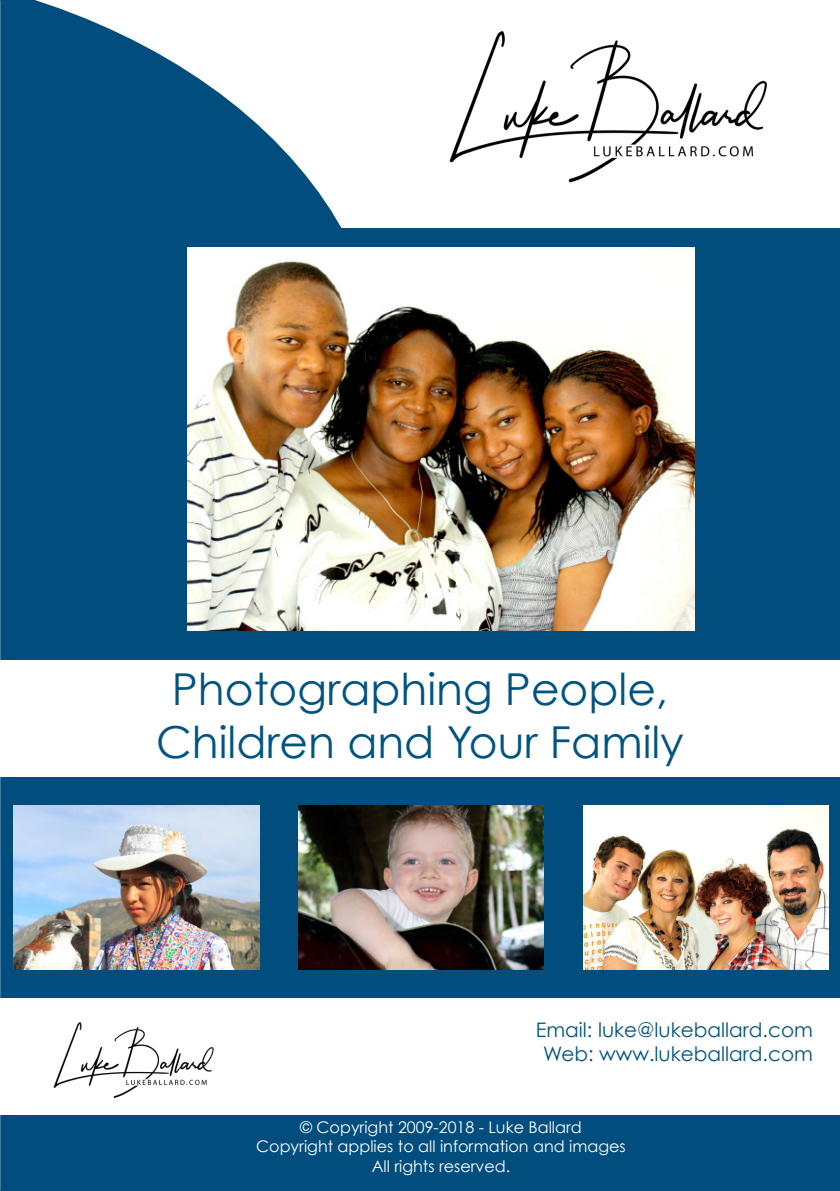
<style>
.page{position:relative;width:840px;height:1191px;background:#fff}
.page>*{position:absolute;margin:0;border:0;box-sizing:border-box;transform-origin:0 0}
.t1{font:44px "Century Gothic";color:#005480}
.t2{font:20px "Century Gothic";color:#005480}
.t3{font:16px "Century Gothic";color:#fff}
</style>
<div class="page">
<div style="left:0;top:228px;width:839px;height:963px;background:#014e7e"></div>
<svg style="left:0;top:0;width:383px;height:806px"></svg>
<div style="left:0;top:660px;width:839px;height:116px;background:#fff"></div>
<img style="left:381px;top:0;width:386px;height:206px">
<div style="left:0;top:998px;width:839px;height:116px;background:#fff"></div>
<img style="left:20px;top:1022px;width:224px;height:93px">
<img style="left:298px;top:806px;width:245px;height:163px">
<img style="left:583px;top:806px;width:245px;height:163px">
<img style="left:187px;top:247px;width:507px;height:383px">
<img style="left:14px;top:806px;width:245px;height:163px">
<p class="t1" style="left:172px;top:662px;width:497px">Photographing People,</p>
<p class="t1" style="left:156px;top:715px;width:529px">Children and Your Family</p>
<p class="t2" style="left:535px;top:1017px;width:278px">Email: luke@lukeballard.com</p>
<p class="t2" style="left:543px;top:1041px;width:271px">Web: www.lukeballard.com</p>
<p class="t3" style="left:300px;top:1117px;width:283px">© Copyright 2009-2018 - Luke Ballard</p>
<p class="t3" style="left:256px;top:1137px;width:371px">Copyright applies to all information and images</p>
<p class="t3" style="left:371px;top:1156px;width:140px">All rights reserved.</p>
</div>
